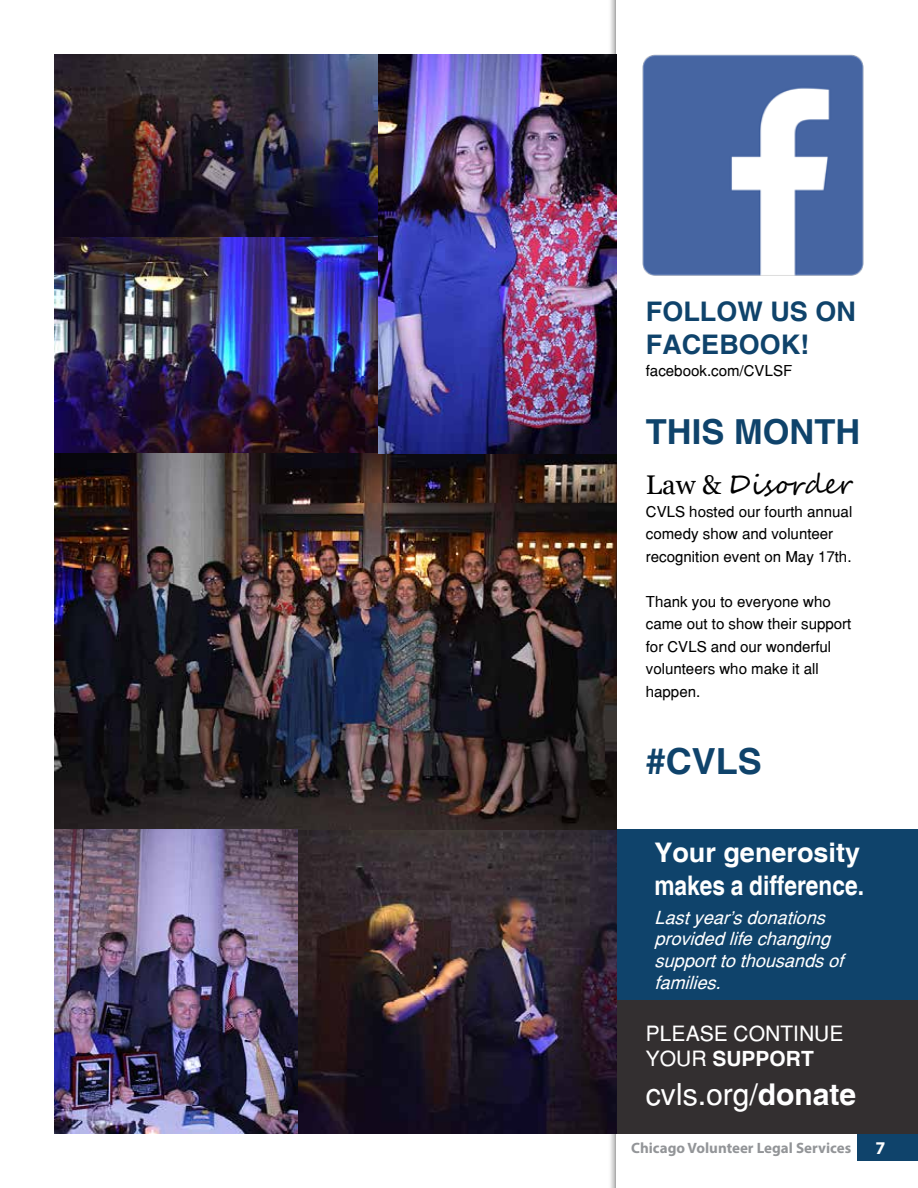
<style>
.page{position:relative;width:918px;height:1188px;background:#fff}
.page>*{position:absolute;margin:0;border:0;box-sizing:border-box;transform-origin:0 0}
.t1{font:700 36px "Helvetica";color:#0f436b}
.t2{font:700 34.5px "Helvetica";color:#0f436b}
.t3{font:30px "Helvetica";color:#fff}
.t4{font:700 27px/32.4px "Helvetica";color:#fff}
.t5{font:700 27px/32.4px "Helvetica";color:#0f436b}
.t6{font:27px "Segoe Script";color:#000}
.t7{font:21px/25.2px "Helvetica";color:#fff}
.t8{font:italic 18px/21.6px "Helvetica";color:#fff}
.t9{font:700 18px "Myriad Pro";color:#fff}
.t10{font:15px/22.5px "Helvetica";color:#000}
.t11{font:700 15px "Myriad Pro";color:#939598}
.s1{font-family:"Georgia"}
.s2{font-weight:700}
</style>
<div class="page">
<div style="left:858px;top:1134px;width:60px;height:27px;background:#0f436b"></div>
<div style="left:617px;top:830px;width:301px;height:170px;background:#0f436b"></div>
<div style="left:617px;top:1000px;width:301px;height:134px;background:#332f30"></div>
<img style="left:642px;top:54px;width:222px;height:222px">
<img style="left:54px;top:54px;width:563px;height:1080px">
<h3 class="t5" style="left:646px;top:297px;width:212px">FOLLOW US ON<br>FACEBOOK!</h3>
<p class="t10" style="left:646px;top:359px;width:148px">facebook.com/CVLSF</p>
<h2 class="t2" style="left:646px;top:411px;width:216px">THIS MONTH</h2>
<h3 class="t6" style="left:646px;top:463px;width:208px"><span class="s1">Law &amp;</span> Disorder</h3>
<p class="t10" style="left:646px;top:500px;width:208px">CVLS hosted our fourth annual comedy show and volunteer recognition event on May 17th.</p>
<p class="t10" style="left:646px;top:590px;width:207px">Thank you to everyone who came out to show their support for CVLS and our wonderful volunteers who make it all happen.</p>
<h1 class="t1" style="left:646px;top:739px;width:118px">#CVLS</h1>
<h3 class="t4" style="left:654px;top:838px;width:211px">Your generosity makes a difference.</h3>
<p class="t8" style="left:654px;top:906px;width:196px">Lastyear’sdonations providedlifechanging supporttothousandsof families.</p>
<h3 class="t7" style="left:646px;top:1020px;width:199px">PLEASE CONTINUE<br>YOUR <span class="s2">SUPPORT</span></h3>
<h3 class="t3" style="left:646px;top:1077px;width:212px">cvls.org/<span class="s2">donate</span></h3>
<p class="t11" style="left:631px;top:1138px;width:222px">Chicago Volunteer Legal Services</p>
<p class="t9" style="left:876px;top:1136px;width:11px">7</p>
</div>
